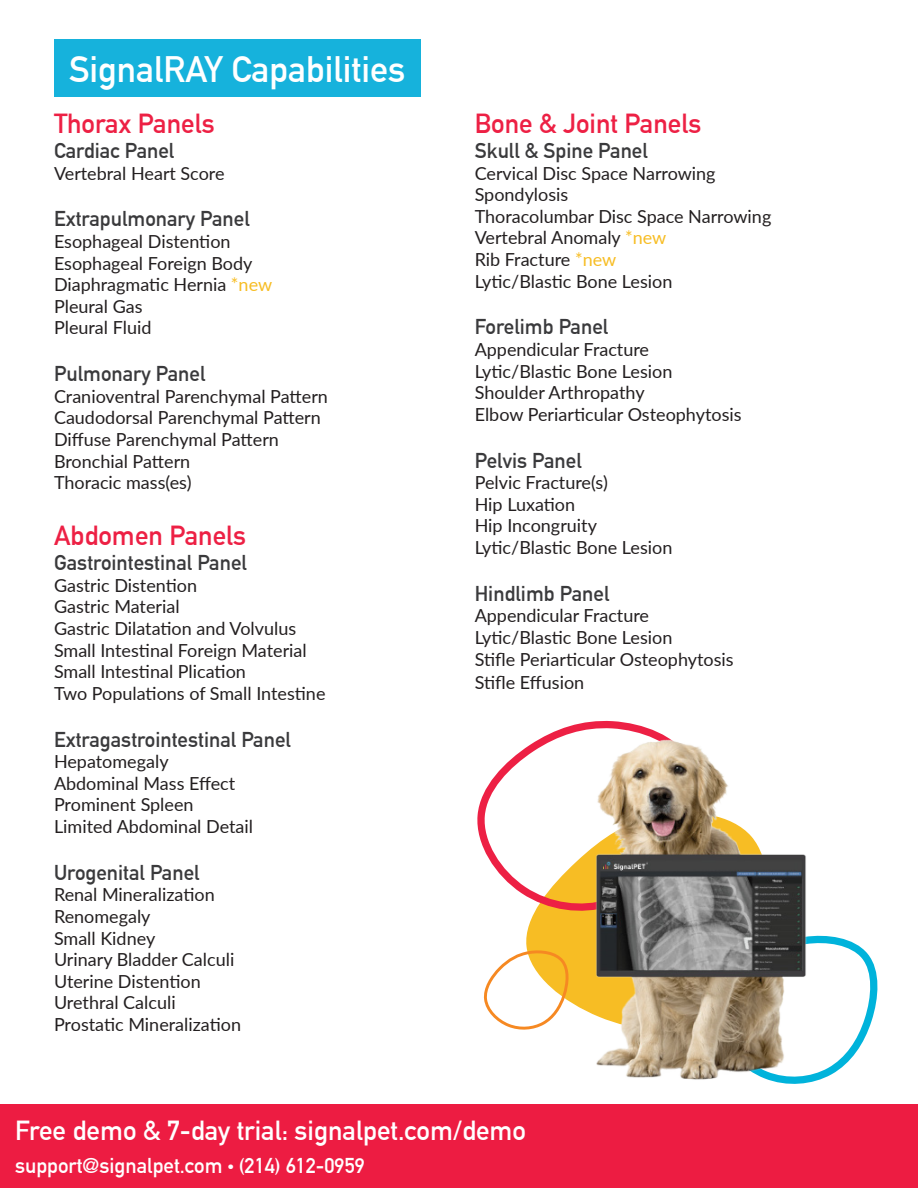
<style>
.page{position:relative;width:918px;height:1188px;background:#fff}
.page>*{position:absolute;margin:0;border:0;box-sizing:border-box;transform-origin:0 0}
.t1{font:700 36px "DIN Alternate";color:#fff}
.t2{font:700 27px "DIN Alternate";color:#ed2044}
.t3{font:700 27px "DIN Alternate";color:#fff}
.t4{font:700 21px "DIN Alternate";color:#3a3a3c}
.t5{font:700 21px "DIN Alternate";color:#fff}
.t6{font:18px "Lato";color:#231f20}
.s1{color:#f7bd24}
.s2{font-family:"Lato";font-weight:900}
</style>
<div class="page">
<div style="left:526px;top:920px;width:60px;height:91px;background:#f7bd24"></div>
<svg style="left:810px;top:935px;width:67px;height:148px"></svg>
<svg style="left:479px;top:720px;width:183px;height:200px"></svg>
<img style="left:586px;top:734px;width:224px;height:350px">
<svg style="left:483px;top:947px;width:86px;height:83px"></svg>
<div style="left:54px;top:39px;width:366px;height:58px;background:#16b2dc"></div>
<div style="left:0;top:1104px;width:918px;height:84px;background:#ed1c42"></div>
<p class="t1" style="left:69px;top:42px;width:338px">SignalRAY Capabilities</p>
<p class="t2" style="left:54px;top:103px;width:162px">Thorax Panels</p>
<p class="t4" style="left:54px;top:135px;width:122px">Cardiac Panel</p>
<p class="t6" style="left:54px;top:160px;width:172px">Vertebral Heart Score</p>
<p class="t4" style="left:54px;top:203px;width:197px">Extrapulmonary Panel</p>
<p class="t6" style="left:54px;top:229px;width:178px">Esophageal Distention</p>
<p class="t6" style="left:54px;top:250px;width:200px">Esophageal Foreign Body</p>
<p class="t6" style="left:54px;top:272px;width:220px">Diaphragmatic Hernia <span class="s1">*new</span></p>
<p class="t6" style="left:54px;top:293px;width:90px">Pleural Gas</p>
<p class="t6" style="left:54px;top:315px;width:99px">Pleural Fluid</p>
<p class="t4" style="left:54px;top:358px;width:153px">Pulmonary Panel</p>
<p class="t6" style="left:54px;top:383px;width:275px">Cranioventral Parenchymal Pattern</p>
<p class="t6" style="left:54px;top:405px;width:268px">Caudodorsal Parenchymal Pattern</p>
<p class="t6" style="left:54px;top:427px;width:226px">Diffuse Parenchymal Pattern</p>
<p class="t6" style="left:54px;top:448px;width:138px">Bronchial Pattern</p>
<p class="t6" style="left:54px;top:470px;width:139px">Thoracic mass(es)</p>
<p class="t2" style="left:54px;top:515px;width:194px">Abdomen Panels</p>
<p class="t4" style="left:54px;top:547px;width:194px">Gastrointestinal Panel</p>
<p class="t6" style="left:54px;top:572px;width:145px">Gastric Distention</p>
<p class="t6" style="left:54px;top:594px;width:127px">Gastric Material</p>
<p class="t6" style="left:54px;top:616px;width:244px">Gastric Dilatation and Volvulus</p>
<p class="t6" style="left:54px;top:637px;width:254px">Small Intestinal Foreign Material</p>
<p class="t6" style="left:54px;top:659px;width:193px">Small Intestinal Plication</p>
<p class="t6" style="left:54px;top:680px;width:273px">Two Populations of Small Intestine</p>
<p class="t4" style="left:54px;top:723px;width:238px">Extragastrointestinal Panel</p>
<p class="t6" style="left:54px;top:749px;width:116px">Hepatomegaly</p>
<p class="t6" style="left:54px;top:770px;width:183px">Abdominal Mass Effect</p>
<p class="t6" style="left:54px;top:792px;width:141px">Prominent Spleen</p>
<p class="t6" style="left:54px;top:814px;width:201px">Limited Abdominal Detail</p>
<p class="t4" style="left:54px;top:856px;width:147px">Urogenital Panel</p>
<p class="t6" style="left:54px;top:882px;width:162px">Renal Mineralization</p>
<p class="t6" style="left:54px;top:904px;width:98px">Renomegaly</p>
<p class="t6" style="left:54px;top:925px;width:103px">Small Kidney</p>
<p class="t6" style="left:54px;top:947px;width:182px">Urinary Bladder Calculi</p>
<p class="t6" style="left:54px;top:968px;width:148px">Uterine Distention</p>
<p class="t6" style="left:54px;top:990px;width:123px">Urethral Calculi</p>
<p class="t6" style="left:54px;top:1012px;width:189px">Prostatic Mineralization</p>
<p class="t2" style="left:475px;top:103px;width:228px">Bone &amp; Joint Panels</p>
<p class="t4" style="left:475px;top:135px;width:175px">Skull &amp; Spine Panel</p>
<p class="t6" style="left:475px;top:160px;width:242px">Cervical Disc Space Narrowing</p>
<p class="t6" style="left:475px;top:182px;width:95px">Spondylosis</p>
<p class="t6" style="left:475px;top:203px;width:298px">Thoracolumbar Disc Space Narrowing</p>
<p class="t6" style="left:475px;top:225px;width:193px">Vertebral Anomaly <span class="s1">*new</span></p>
<p class="t6" style="left:475px;top:247px;width:143px">Rib Fracture <span class="s1">*new</span></p>
<p class="t6" style="left:475px;top:268px;width:199px">Lytic/Blastic Bone Lesion</p>
<p class="t4" style="left:475px;top:311px;width:135px">Forelimb Panel</p>
<p class="t6" style="left:475px;top:337px;width:176px">Appendicular Fracture</p>
<p class="t6" style="left:475px;top:358px;width:199px">Lytic/Blastic Bone Lesion</p>
<p class="t6" style="left:475px;top:380px;width:171px">Shoulder Arthropathy</p>
<p class="t6" style="left:475px;top:401px;width:268px">Elbow Periarticular Osteophytosis</p>
<p class="t4" style="left:475px;top:444px;width:109px">Pelvis Panel</p>
<p class="t6" style="left:475px;top:470px;width:135px">Pelvic Fracture(s)</p>
<p class="t6" style="left:475px;top:491px;width:102px">Hip Luxation</p>
<p class="t6" style="left:475px;top:513px;width:124px">Hip Incongruity</p>
<p class="t6" style="left:475px;top:535px;width:199px">Lytic/Blastic Bone Lesion</p>
<p class="t4" style="left:475px;top:577px;width:136px">Hindlimb Panel</p>
<p class="t6" style="left:475px;top:603px;width:176px">Appendicular Fracture</p>
<p class="t6" style="left:475px;top:625px;width:199px">Lytic/Blastic Bone Lesion</p>
<p class="t6" style="left:475px;top:646px;width:260px">Stifle Periarticular Osteophytosis</p>
<p class="t6" style="left:475px;top:670px;width:111px">Stifle Effusion</p>
<p class="t3" style="left:15px;top:1110px;width:513px">Free demo &amp; 7-day trial: signalpet.com/demo</p>
<p class="t5" style="left:15px;top:1150px;width:351px">support@signalpet.com <span class="s2">·</span> (214) 612-0959</p>
</div>
